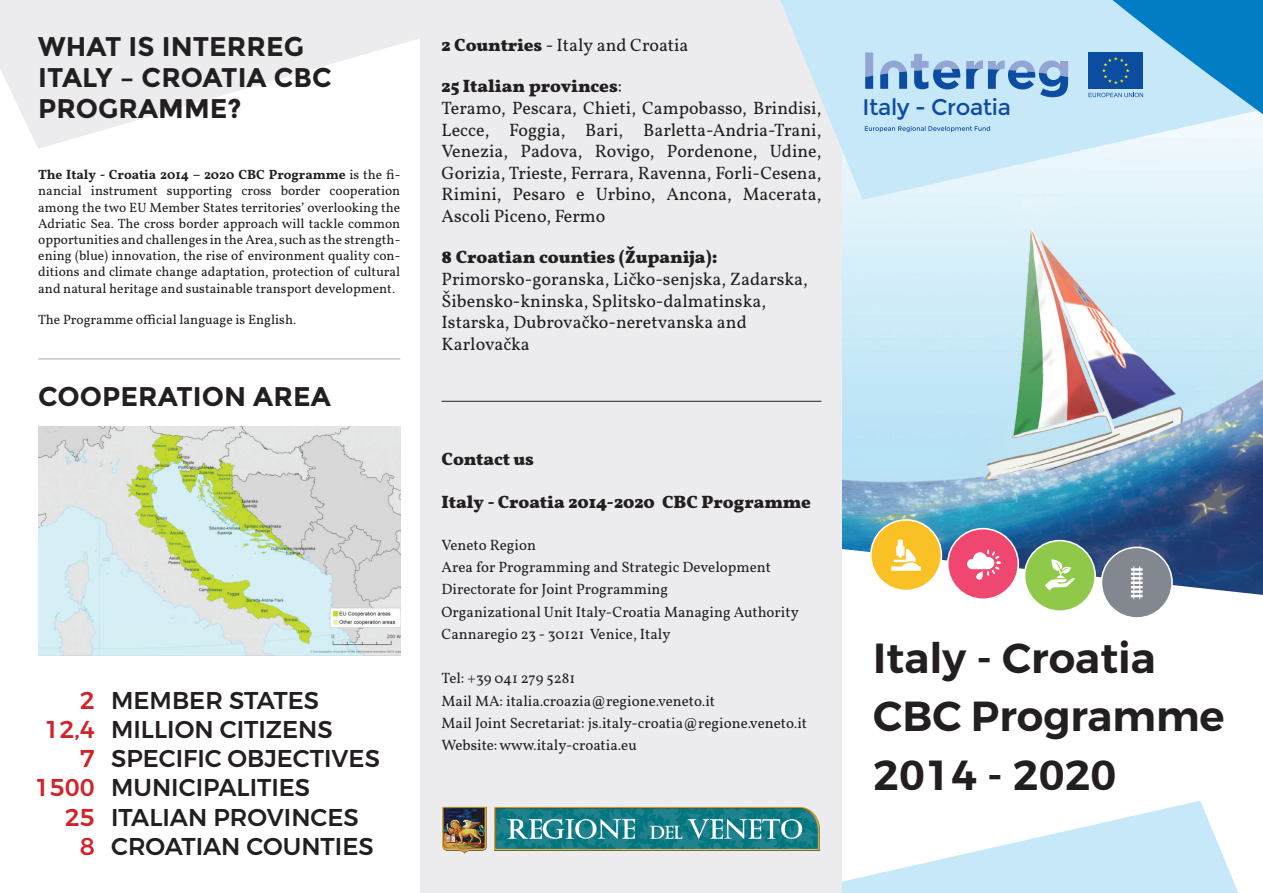
<style>
.page{position:relative;width:1263px;height:893px;background:#fff}
.page>*{position:absolute;margin:0;border:0;box-sizing:border-box;transform-origin:0 0}
.t1{font:600 42px/58.5px "Montserrat";color:#231f20}
.t2{font:700 27px/31px "Montserrat";color:#231f20}
.t3{font:500 24.3px "Montserrat";color:#231f20}
.t4{font:22.5px "Montserrat";letter-spacing:-.02em;color:#0d4da1}
.t5{font:18px/21.6px "Vollkorn";color:#231f20}
.t6{font:700 18px "Vollkorn";color:#231f20}
.t7{font:15px/22.2px "Vollkorn";color:#231f20}
.t8{font:13.5px/16.2px "Vollkorn";color:#231f20;text-align:justify}
.s1{font-weight:600}
.s2{color:#d1232a}
.s3{font-weight:700}
</style>
<div class="page">
<div style="left:421px;top:0;width:421px;height:893px;background:#ececee"></div>
<svg style="left:0;top:0;width:421px;height:149px;fill:#ececee"></svg>
<img style="left:842px;top:200px;width:421px;height:395px">
<svg style="left:780px;top:0;width:483px;height:200px;background:#d4ecf8"></svg>
<svg style="left:842px;top:801px;width:396px;height:92px"></svg>
<hr style="left:38px;top:359px;width:362px;height:1px;background:#a8a9ad">
<hr style="left:442px;top:401px;width:379px;height:1px;background:#231f20">
<svg style="left:865px;top:126px;width:125px;height:6px"></svg>
<svg style="left:865px;top:52px;width:8px;height:37px"></svg>
<svg style="left:966px;top:60px;width:102px;height:37px;background:#88aed8"></svg>
<svg style="left:880px;top:54px;width:80px;height:35px;background:#89afd9"></svg>
<svg style="left:1088px;top:0;width:175px;height:124px;background:#67afdb"></svg>
<svg style="left:870px;top:519px;width:303px;height:99px"></svg>
<img style="left:38px;top:427px;width:362px;height:228px">
<img style="left:442px;top:806px;width:378px;height:48px">
<h2 class="t2" style="left:38px;top:31px;width:295px">WHAT IS INTERREG<br>ITALY – CROATIA CBC<br>PROGRAMME?</h2>
<p class="t8" style="left:38px;top:166px;width:364px"><span class="s1">The Italy - Croatia 2014 – 2020 CBC Programme</span> is the fi&shy;nancial instrument supporting cross border cooperation among the two EU Member States territories’ overlooking the Adriatic Sea. The cross border approach will tackle common opportunities and challenges in the Area, such as the strength&shy;ening (blue) innovation, the rise of environment quality con&shy;ditions and climate change adaptation, protection of cultural and natural heritage and sustainable transport development.</p>
<p class="t8" style="left:38px;top:311px;width:259px">The Programme official language is English.</p>
<h2 class="t2" style="left:38px;top:381px;width:294px">COOPERATION AREA</h2>
<h3 class="t3" style="left:80px;top:685px;width:241px"><span class="s2">2</span> MEMBER STATES</h3>
<h3 class="t3" style="left:45px;top:714px;width:290px"><span class="s2">12,4</span> MILLION CITIZENS</h3>
<h3 class="t3" style="left:80px;top:743px;width:301px"><span class="s2">7</span> SPECIFIC OBJECTIVES</h3>
<h3 class="t3" style="left:35px;top:773px;width:277px"><span class="s2">1500</span> MUNICIPALITIES</h3>
<h3 class="t3" style="left:65px;top:802px;width:295px"><span class="s2">25</span> ITALIAN PROVINCES</h3>
<h3 class="t3" style="left:80px;top:831px;width:295px"><span class="s2">8</span> CROATIAN COUNTIES</h3>
<h3 class="t5" style="left:442px;top:34px;width:248px"><span class="s3">2 Countries</span> - Italy and Croatia</h3>
<p class="t5" style="left:442px;top:75px;width:381px"><span class="s3">25 Italian provinces</span>:<br>Teramo, Pescara, Chieti, Campobasso, Brindisi, Lecce, Foggia, Bari, Barletta-Andria-Trani, Venezia, Padova, Rovigo, Pordenone, Udine, Gorizia, Trieste, Ferrara, Ravenna, Forli-Cesena, Rimini, Pesaro e Urbino, Ancona, Macerata, Ascoli Piceno, Fermo</p>
<h3 class="t6" style="left:442px;top:246px;width:278px">8 Croatian counties (Županija):</h3>
<h3 class="t5" style="left:442px;top:268px;width:368px">Primorsko-goranska, Ličko-senjska, Zadarska, Šibensko-kninska, Splitsko-dalmatinska, Istarska, Dubrovačko-neretvanska and Karlovačka</h3>
<h3 class="t6" style="left:442px;top:448px;width:94px">Contact us</h3>
<h3 class="t6" style="left:442px;top:490px;width:371px">Italy - Croatia 2014-2020 CBC Programme</h3>
<p class="t7" style="left:442px;top:533px;width:359px">Veneto Region<br>Area for Programming and Strategic Development Directorate for Joint Programming<br>Organizational Unit Italy-Croatia Managing Authority Cannaregio 23 - 30121 Venice, Italy</p>
<p class="t7" style="left:442px;top:667px;width:367px">Tel: +39 041 279 5281<br>Mail MA: italia.croazia@regione.veneto.it<br>Mail Joint Secretariat: js.italy-croatia@regione.veneto.it Website: www.italy-croatia.eu</p>
<h3 class="t4" style="left:862px;top:94px;width:150px">Italy - Croatia</h3>
<h1 class="t1" style="left:873px;top:629px;width:353px">Italy - Croatia<br>CBC Programme<br>2014 - 2020</h1>
</div>
